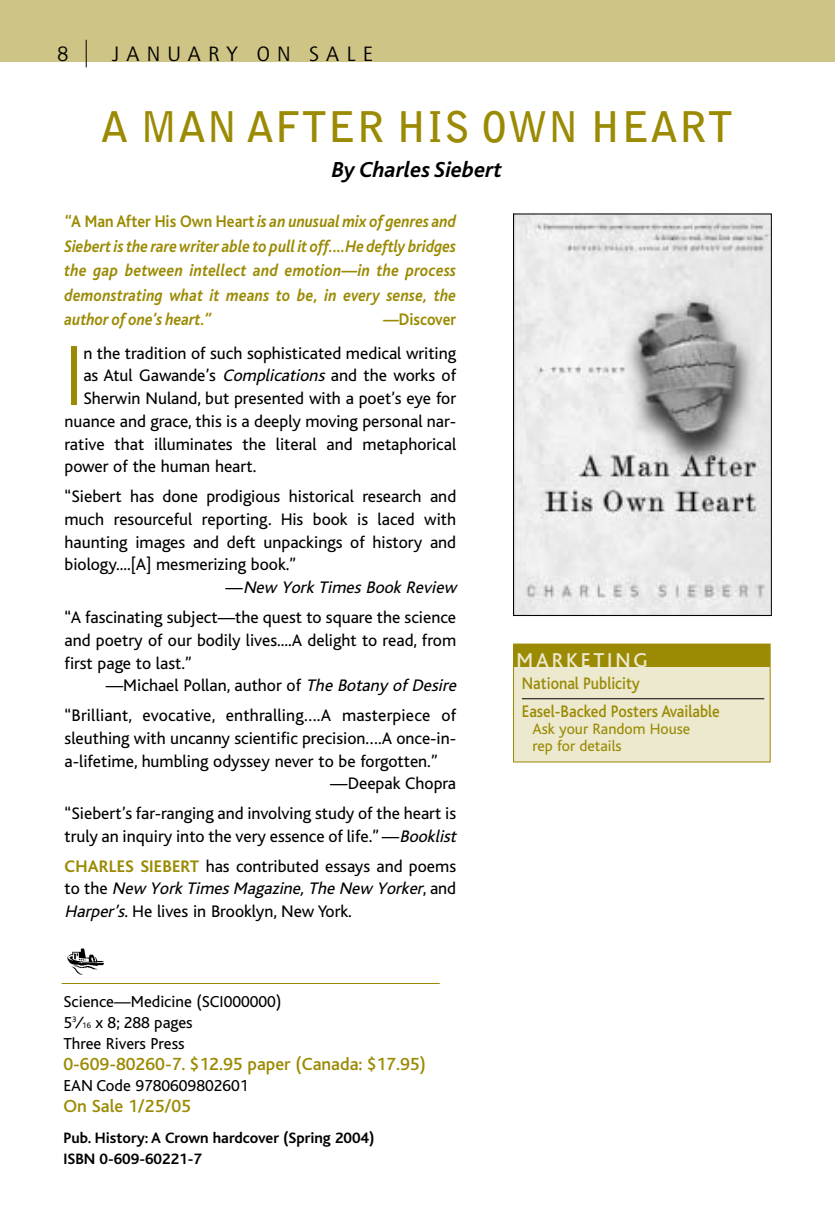
<style>
.page{position:relative;width:835px;height:1213px;background:#fff}
.page>*{position:absolute;margin:0;border:0;box-sizing:border-box;transform-origin:0 0}
.t1{font:300 88.38px "Bliss";color:#9b8a03;scale:.88 1}
.t2{font:700 42px "Bell Gothic";letter-spacing:.015em;color:#9b8a03}
.t3{font:italic 700 22.75px "Bliss";color:#000}
.t4{font:21px "AT Quay Sans";letter-spacing:.335em;color:#000}
.t5{font:500 21px "Bliss";letter-spacing:.135em;color:#ece9ce}
.t6{font:500 18.38px "Bliss";color:#9b8a03}
.t7{font:17.5px/22.8px "Bliss";color:#000;text-align:justify}
.t8{font:italic 700 17.5px/24.5px "Bliss";letter-spacing:.01em;color:#9b8a03;text-align:justify;scale:.9 1}
.t9{font:500 17.5px/27.7px "Bliss";color:#9b8a03;scale:.9 1}
.t10{font:700 17.5px "Bliss";color:#9b8a03;scale:.9 1}
.t11{font:16.62px/21px "Bliss";color:#000}
.t12{font:700 15.75px/21px "Bliss";color:#000}
.t13{font:15.75px/17px "Bliss";color:#9b8a03}
.s1{font-style:normal}
.s2{font-style:italic}
.s3{font-weight:700;color:#9b8a03}
.s4{font-size:8.4px}
</style>
<div class="page">
<div style="left:513px;top:644px;width:257px;height:118px;background:#ece9ce"></div>
<div style="left:513px;top:644px;width:257px;height:23px;background:#9b8a03"></div>
<hr style="left:62px;top:983px;width:378px;height:1px;background:#9b8a03">
<img style="left:515px;top:216px;width:255px;height:398px">
<div style="left:513px;top:214px;width:259px;height:402px;border:1px solid #000"></div>
<hr style="left:522px;top:698px;width:242px;height:1px;background:#000">
<img style="left:67px;top:948px;width:37px;height:27px">
<div style="left:1px;top:0;width:834px;height:61px;background:#cec485"></div>
<svg style="left:86px;top:40px;width:1px;height:27px"></svg>
<p class="t4" style="left:57px;top:45px;width:13px">8</p>
<p class="t4" style="left:112px;top:46px;width:263px">JANUARY ON SALE</p>
<h2 class="t2" style="left:100px;top:110px;width:634px">A MAN AFTER HIS OWN HEART</h2>
<h3 class="t3" style="left:332px;top:161px;width:172px">By Charles Siebert</h3>
<p class="t8" style="left:65px;top:211px;width:437px">“<span class="s1">A Man After His Own Heart</span> is an unusual mix of genres and Siebert is the rare writer able to pull it off.…He deftly bridges the gap between intellect and emotion—in the process demonstrating what it means to be, in every sense, the author of one’s heart.”</p>
<p class="t10" style="left:383px;top:313px;width:83px"><span class="s2">—</span>Discover</p>
<h1 class="t1" style="left:65px;top:342px;width:23px">I</h1>
<p class="t7" style="left:83px;top:343px;width:374px">n the tradition of such sophisticated medical writing</p>
<p class="t7" style="left:83px;top:366px;width:374px">as Atul Gawande’s <span class="s2">Complications</span> and the works of</p>
<p class="t7" style="left:83px;top:389px;width:374px">Sherwin Nuland, but presented with a poet’s eye for</p>
<p class="t7" style="left:65px;top:411px;width:393px">nuance and grace, this is a deeply moving personal nar-</p>
<p class="t7" style="left:65px;top:434px;width:393px">rative that illuminates the literal and metaphorical</p>
<p class="t7" style="left:65px;top:457px;width:193px">power of the human heart.</p>
<p class="t7" style="left:65px;top:487px;width:393px">“Siebert has done prodigious historical research and much resourceful reporting. His book is laced with haunting images and deft unpackings of history and biology....[A] mesmerizing book.”</p>
<p class="t7" style="left:65px;top:574px;width:397px;line-height:29.8px;text-align:right">— <span class="s2">New York Times Book Review<br></span>“A fascinating subject—the quest to square the science</p>
<p class="t7" style="left:65px;top:630px;width:393px">and poetry of our bodily lives....A delight to read, from first page to last.”</p>
<p class="t7" style="left:65px;top:672px;width:397px;line-height:29.8px;text-align:right">—Michael Pollan, author of <span class="s2">The Botany of Desire </span>“Brilliant, evocative, enthralling….A masterpiece of</p>
<p class="t7" style="left:65px;top:728px;width:393px">sleuthing with uncanny scientific precision….A once-in-</p>
<p class="t7" style="left:65px;top:751px;width:375px">a-lifetime, humbling odyssey never to be forgotten.”</p>
<p class="t7" style="left:330px;top:774px;width:127px">—Deepak Chopra</p>
<p class="t7" style="left:65px;top:803px;width:397px">“Siebert’s far-ranging and involving study of the heart is truly an inquiry into the very essence of life.” —<span class="s2">Booklist</span></p>
<p class="t7" style="left:65px;top:856px;width:393px"><span class="s3">CHARLES SIEBERT</span> has contributed essays and poems t o t h e <span class="s2">New York Times Magazine,The New Yorker</span>, a n d <span class="s2">Harper’s</span>. He lives in Brooklyn, New York.</p>
<p class="t11" style="left:64px;top:992px;width:219px">Science—Medicine (SCI000000)<br>5<sup>3</sup>⁄<span class="s4">16</span> x 8; 288 pages<br>Three Rivers Press</p>
<p class="t6" style="left:64px;top:1056px;width:364px">0-609-80260-7. $12.95 paper (Canada: $17.95)</p>
<p class="t11" style="left:64px;top:1076px;width:187px">EAN Code 9780609802601</p>
<p class="t6" style="left:64px;top:1098px;width:129px">On Sale 1/25/05</p>
<p class="t12" style="left:64px;top:1129px;width:313px">Pub. History: A Crown hardcover (Spring 2004)<br>ISBN 0-609-60221-7</p>
<p class="t5" style="left:516px;top:652px;width:132px">MARKETING</p>
<p class="t9" style="left:522px;top:671px;width:221px">National Publicity<br>Easel-Backed Posters Available</p>
<p class="t13" style="left:532px;top:722px;width:159px">Ask your Random House rep for details</p>
</div>
